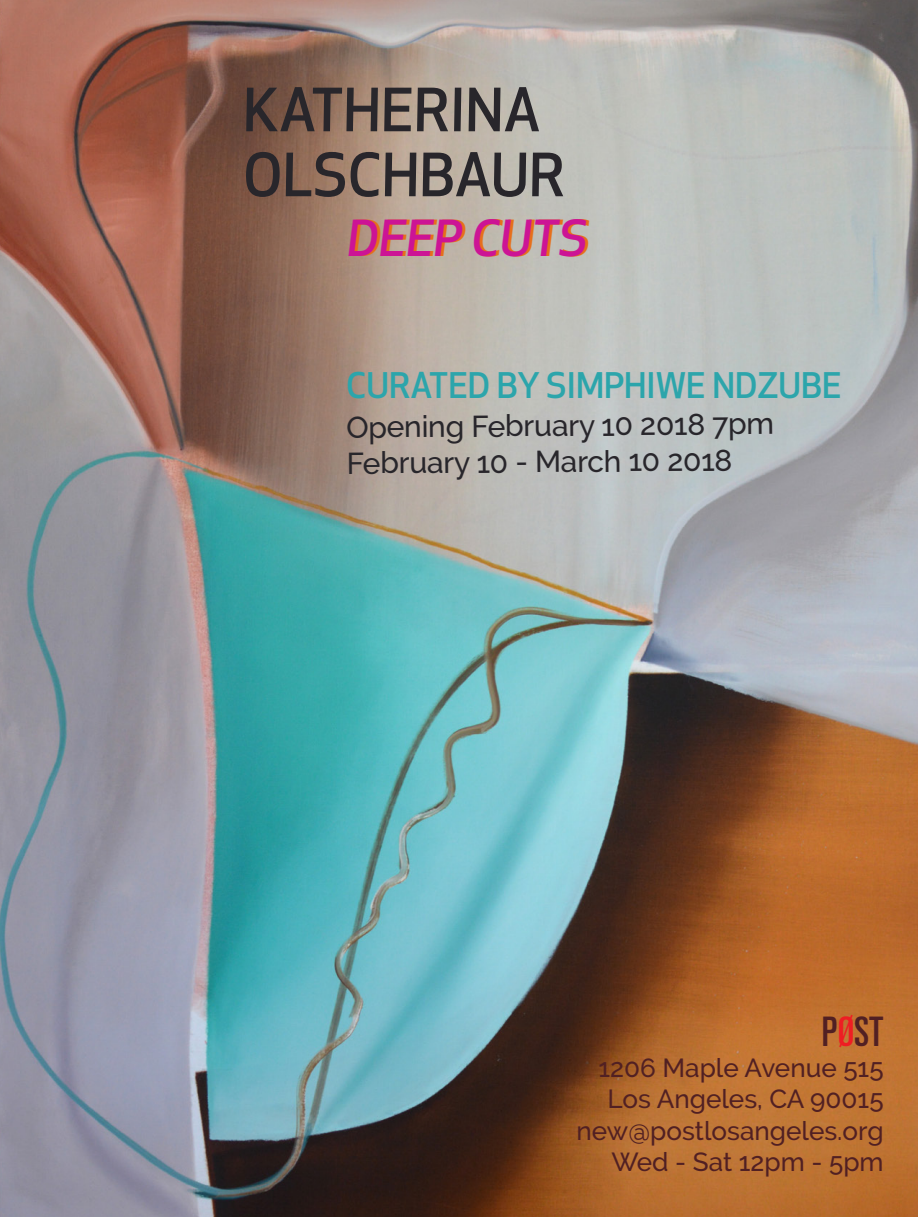
<style>
.page{position:relative;width:918px;height:1217px;background:#fff}
.page>*{position:absolute;margin:0;border:0;box-sizing:border-box;transform-origin:0 0}
.t1{font:500 58.2px "Apex New";color:#28262b}
.t2{font:italic 500 48.6px "Apex New";color:#cc1495}
.t3{font:ultra-condensed 40.8px "Univers";color:#512023}
.t4{font:500 34.5px "Apex New";color:#2ca5ab}
.t5{font:500 30px "Raleway";color:#28262b}
.t6{font:500 26.1px "Raleway";color:#512023}
.s1{color:#ee1d23}
</style>
<div class="page">
<img style="left:0;top:0;width:918px;height:1216px">
<p class="t1" style="left:243px;top:71px;width:301px">KATHERINA</p>
<p class="t1" style="left:243px;top:136px;width:325px">OLSCHBAUR</p>
<p class="t2" style="left:347px;top:206px;width:242px">DEEP CUTS</p>
<p class="t4" style="left:346px;top:362px;width:497px">CURATED BY SIMPHIWE NDZUBE</p>
<p class="t5" style="left:346px;top:411px;width:429px;rotate:-1deg">Opening February 10 2018 7pm</p>
<p class="t5" style="left:346px;top:447px;width:387px;rotate:-1deg">February 10 - March 10 2018</p>
<p class="t3" style="left:822px;top:1007px;width:63px">P<span class="s1">Ø</span>ST</p>
<p class="t6" style="left:599px;top:1052px;width:287px">1206 Maple Avenue 515</p>
<p class="t6" style="left:608px;top:1083px;width:278px">Los Angeles, CA 90015</p>
<p class="t6" style="left:577px;top:1114px;width:309px">new@postlosangeles.org</p>
<p class="t6" style="left:611px;top:1146px;width:274px">Wed - Sat 12pm - 5pm</p>
</div>
